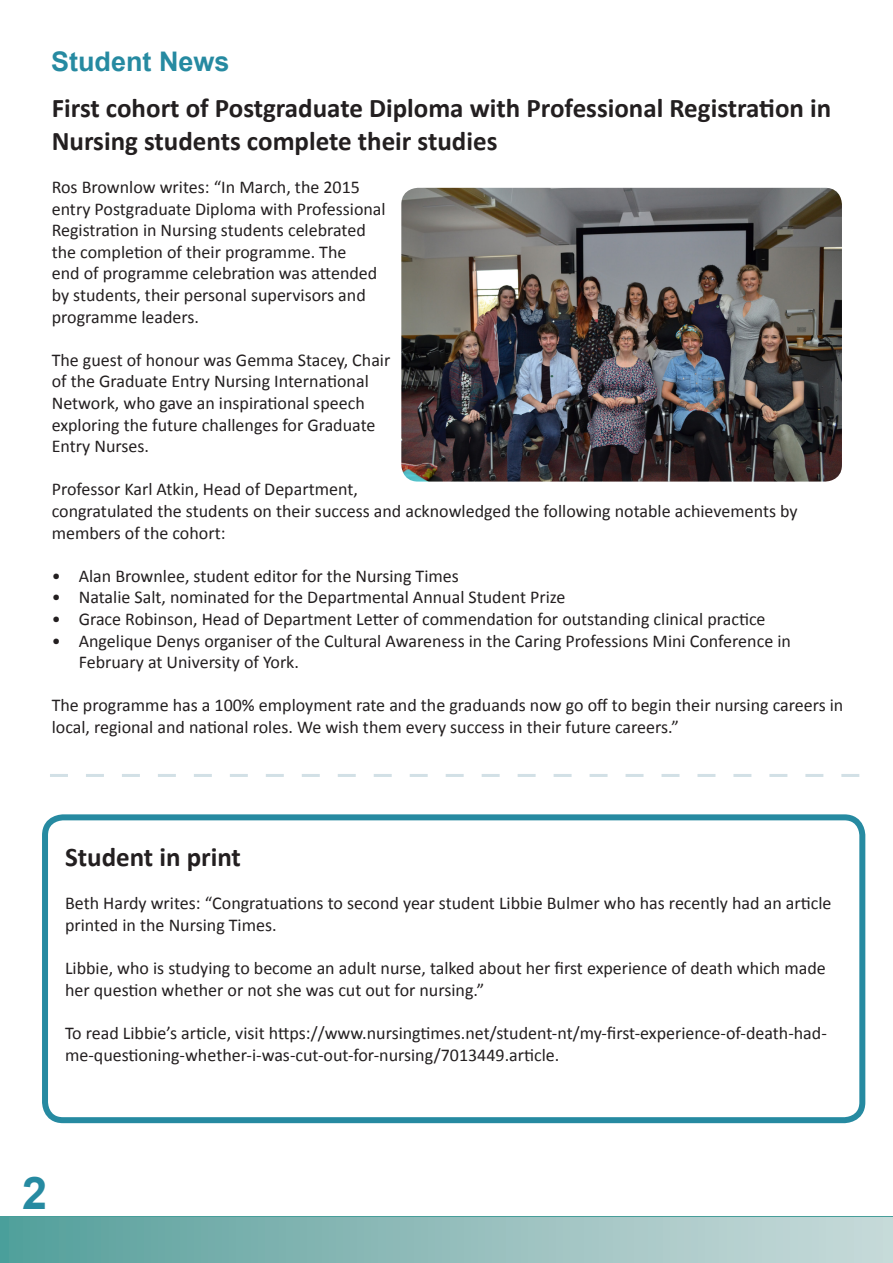
<style>
.page{position:relative;width:893px;height:1263px;background:#fff}
.page>*{position:absolute;margin:0;border:0;box-sizing:border-box;transform-origin:0 0}
.Strapline{font:700 45px "Arial";color:#268aa1}
.t1{font:700 27px/32.4px "Calibri";color:#231f20}
.Section_Headers{font:700 27px "Arial";color:#268aa1}
.t2{font:18px/21.6px "Calibri";color:#231f20}
</style>
<div class="page">
<div style="left:0;top:1216px;width:893px;height:5px;background:#479e9a"></div>
<div style="left:0;top:1217px;width:893px;height:46px;background:linear-gradient(to right,#569f9b,#ccdbdb)"></div>
<svg style="left:50px;top:774px;width:809px;height:3px"></svg>
<div style="left:42px;top:814px;width:823px;height:309px;border:6px solid #268aa1;border-radius:18px"></div>
<img style="left:401px;top:188px;width:441px;height:294px">
<p class="Section_Headers" style="left:51px;top:43px;width:180px">Student News</p>
<p class="t1" style="left:52px;top:92px;width:781px">First cohort of Postgraduate Diploma with Professional Registration in<br>Nursing students complete their studies</p>
<p class="t2" style="left:52px;top:176px;width:335px">Ros Brownlow writes: “In March, the 2015 entry Postgraduate Diploma with Professional Registration in Nursing students celebrated the completion of their programme. The<br>end of programme celebration was attended by students, their personal supervisors and programme leaders.</p>
<p class="t2" style="left:52px;top:349px;width:340px">The guest of honour was Gemma Stacey, Chair of the Graduate Entry Nursing International Network, who gave an inspirational speech exploring the future challenges for Graduate Entry Nurses.</p>
<p class="t2" style="left:52px;top:479px;width:747px">Professor Karl Atkin, Head of Department,<br>congratulated the students on their success and acknowledged the following notable achievements by members of the cohort:</p>
<p class="t2" style="left:52px;top:565px;width:409px">• Alan Brownlee, student editor for the Nursing Times</p>
<p class="t2" style="left:52px;top:587px;width:515px">• Natalie Salt, nominated for the Departmental Annual Student Prize</p>
<p class="t2" style="left:52px;top:608px;width:715px">• Grace Robinson, Head of Department Letter of commendation for outstanding clinical practice</p>
<p class="t2" style="left:79px;top:630px;width:714px;text-indent:-27px">• Angelique Denys organiser of the Cultural Awareness in the Caring Professions Mini Conference in<br>February at University of York.</p>
<p class="t2" style="left:52px;top:695px;width:793px">The programme has a 100% employment rate and the graduands now go off to begin their nursing careers in local, regional and national roles. We wish them every success in their future careers.”</p>
<p class="t1" style="left:65px;top:841px;width:177px">Student in print</p>
<p class="t2" style="left:65px;top:893px;width:768px">Beth Hardy writes: “Congratuations to second year student Libbie Bulmer who has recently had an article printed in the Nursing Times.</p>
<p class="t2" style="left:65px;top:957px;width:762px">Libbie, who is studying to become an adult nurse, talked about her first experience of death which made her question whether or not she was cut out for nursing.”</p>
<p class="t2" style="left:65px;top:1022px;width:763px">To read Libbie’s article, visit https://www.nursingtimes.net/student-nt/my-first-experience-of-death-had&shy;me-questioning-whether-i-was-cut-out-for-nursing/7013449.article.</p>
<p class="Strapline" style="left:22px;top:1163px;width:27px">2</p>
</div>
